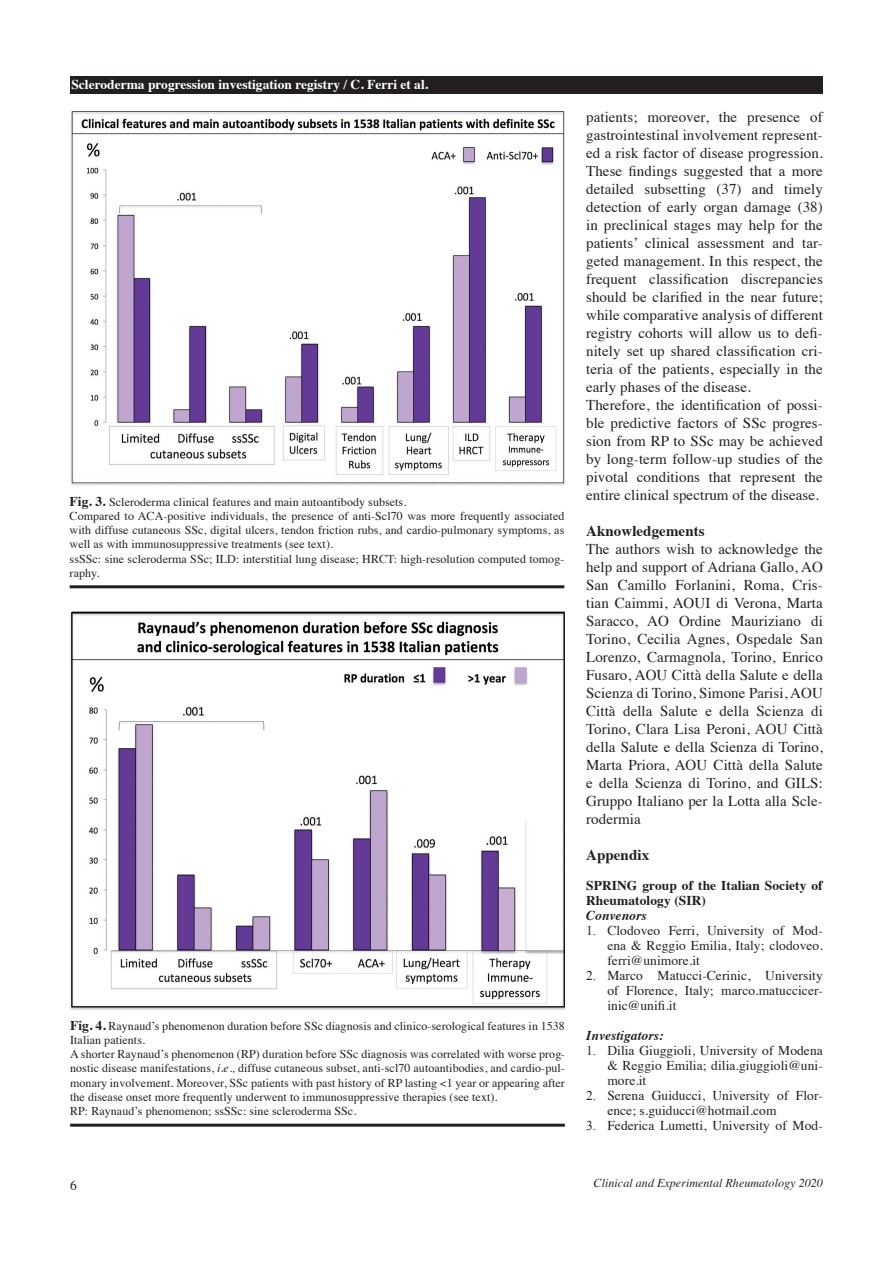
<style>
.page{position:relative;width:893px;height:1263px;background:#fff}
.page>*{position:absolute;margin:0;border:0;box-sizing:border-box;transform-origin:0 0}
.t1{font:15px/18px "Times";letter-spacing:.005em;color:#231f20}
.t2{font:700 15px "Times";letter-spacing:.005em;color:#231f20}
.t3{font:13.5px/15px "Times";letter-spacing:.005em;color:#231f20;text-align:justify}
.t4{font:700 13.5px "Times";color:#fff}
.t5{font:700 13.5px/15px "Times";letter-spacing:.005em;color:#231f20}
.t6{font:italic 700 13.5px "Times";letter-spacing:.005em;color:#231f20}
.t7{font:12px/14.2px "Times";letter-spacing:.005em;color:#231f20}
.t8{font:italic 12px "Times";letter-spacing:.005em;color:#231f20}
.s1{font-weight:700;font-size:13.5px}
.s2{font-style:italic}
.s3{font-family:"Times New Roman"}
</style>
<div class="page">
<div style="left:70px;top:77px;width:753px;height:17px;background:#231f20"></div>
<hr style="left:70px;top:1124px;width:495px;height:3px;background:#231f20">
<img style="left:70px;top:611px;width:495px;height:399px">
<hr style="left:70px;top:585px;width:494px;height:3px;background:#231f20">
<img style="left:71px;top:111px;width:494px;height:375px">
<p class="t4" style="left:71px;top:79px;width:358px">Scleroderma progression investigation registry / C. Ferri et al.</p>
<p class="t7" style="left:70px;top:495px;width:496px"><span class="s1">Fig. 3.</span> Scleroderma clinical features and main autoantibody subsets.<br>Compared to ACA-positive individuals, the presence of anti-Scl70 was more frequently associated with diffuse cutaneous SSc, digital ulcers, tendon friction rubs, and cardio-pulmonary symptoms, as well as with immunosuppressive treatments (see text).<br>ssSSc: sine scleroderma SSc; ILD: interstitial lung disease; HRCT: high-resolution computed tomog&shy;raphy.</p>
<p class="t7" style="left:70px;top:1019px;width:496px"><span class="s1">Fig. 4.</span> Raynaud’s phenomenon duration before SSc diagnosis and clinico-serological features in 1538<br>Italian patients.<br>A shorter Raynaud’s phenomenon (RP) duration before SSc diagnosis was correlated with worse prog&shy;nostic disease manifestations, <span class="s2">i.e.,</span> diffuse cutaneous subset, anti-scl70 autoantibodies, and cardio-pul&shy;monary involvement. Moreover, SSc patients with past history of RP lasting &lt;1 year or appearing after the disease onset more frequently underwent to immunosuppressive therapies (see text).<br>RP: Raynaud’s phenomenon; ssSSc: sine scleroderma SSc.</p>
<p class="t1" style="left:586px;top:109px;width:238px">patients; moreover, the presence of gastrointestinal involvement represent&shy;ed a risk factor of disease progression.<br>These findings suggested that a more detailed subsetting (37) and timely detection of early organ damage (38) in preclinical stages may help for the patients’ clinical assessment and tar&shy;geted management. In this respect, the frequent classification discrepancies should be clarified in the near future; while comparative analysis of different registry cohorts will allow us to defi&shy;nitely set up shared classification cri&shy;teria of the patients, especially in the early phases of the disease.<br>Therefore, the identification of possi&shy;ble predictive factors of SSc progres&shy;sion from RP to SSc may be achieved by long-term follow-up studies of the pivotal conditions that represent the entire clinical spectrum of the disease.</p>
<p class="t2" style="left:586px;top:525px;width:120px">Aknowledgements</p>
<p class="t1" style="left:586px;top:541px;width:238px;text-align:justify">The authors wish to acknowledge the help and support of Adriana Gallo, AO San Camillo Forlanini, Roma, Cris&shy;tian Caimmi, AOUI di Verona, Marta Saracco, AO Ordine Mauriziano di Torino, Cecilia Agnes, Ospedale San Lorenzo, Carmagnola, Torino, Enrico Fusaro, AOU Città della Salute e della Scienza di Torino, Simone Parisi, AOU Città della Salute e della Scienza di Torino, Clara Lisa Peroni, AOU Città della Salute e della Scienza di Torino, Marta Priora, AOU Città della Salute e della Scienza di Torino, and GILS:<br>Gruppo Italiano per la Lotta alla Scle&shy;rodermia</p>
<p class="t2" style="left:586px;top:849px;width:65px">Appendix</p>
<p class="t5" style="left:586px;top:879px;width:238px">SPRING group of the Italian Society of<br>Rheumatology (SIR)</p>
<p class="t6" style="left:586px;top:910px;width:62px">Convenors</p>
<p class="t3" style="left:607px;top:924px;width:217px;text-indent:-21px"><span class="s3">1.</span> Clodoveo Ferri, University of Mod&shy;ena &amp; Reggio Emilia, Italy; clodoveo. ferri@unimore.it</p>
<p class="t3" style="left:607px;top:969px;width:217px;text-indent:-21px"><span class="s3">2.</span> Marco Matucci-Cerinic, University of Florence, Italy; marco.matuccicer&shy;inic@unifi.it</p>
<p class="t6" style="left:586px;top:1030px;width:79px">Investigators:</p>
<p class="t3" style="left:607px;top:1044px;width:217px;text-indent:-21px"><span class="s3">1.</span> Dilia Giuggioli, University of Modena &amp; Reggio Emilia; dilia.giuggioli@uni&shy;more.it</p>
<p class="t3" style="left:607px;top:1089px;width:217px;text-indent:-21px"><span class="s3">2.</span> Serena Guiducci, University of Flor&shy;ence; s.guiducci@hotmail.com</p>
<p class="t3" style="left:586px;top:1119px;width:238px"><span class="s3">3.</span> Federica Lumetti, University of Mod-</p>
<p class="t3" style="left:70px;top:1179px;width:8px">6</p>
<p class="t8" style="left:594px;top:1178px;width:231px">Clinical and Experimental Rheumatology 2020</p>
</div>
